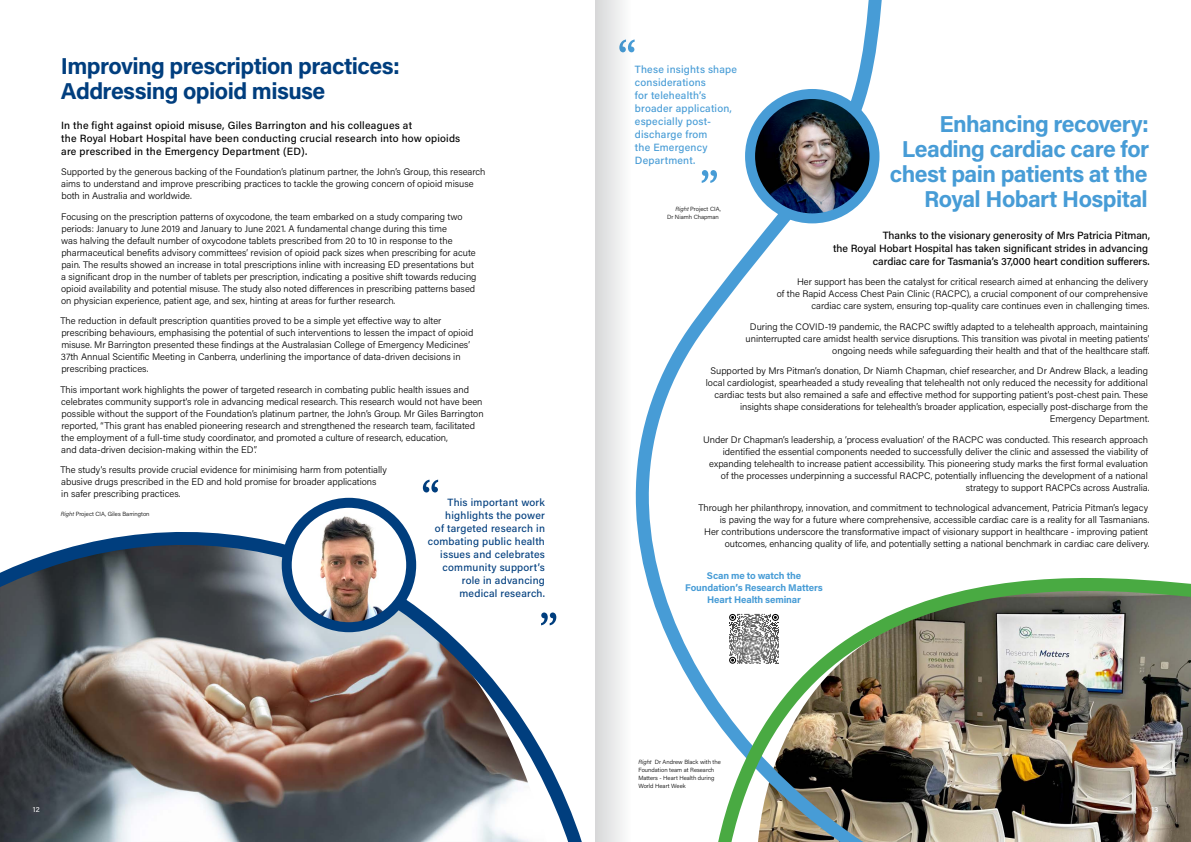
<style>
.page{position:relative;width:1191px;height:842px;background:#fff}
.page>*{position:absolute;margin:0;border:0;box-sizing:border-box;transform-origin:0 0}
.t1{font:700 23px/25px "Acumin Pro";letter-spacing:-.025em;color:#479cd6;text-align:right}
.t2{font:700 23px/25px "Acumin Pro";letter-spacing:-.025em;color:#003e7e}
.t3{font:500 10.5px/13px "Acumin Pro";letter-spacing:.01em;color:#000}
.t4{font:500 10.5px/13px "Acumin Pro";letter-spacing:.02em;color:#003e7e;text-align:right}
.t5{font:500 10.5px/13px "Acumin Pro";letter-spacing:.02em;color:#479cd6}
.t6{font:700 9.7px/12px "Acumin Pro";letter-spacing:-.015em;color:#479cd6;text-align:center}
.t7{font:300 9.5px/12px "Acumin Pro";color:#000;text-align:right}
.t8{font:7.5px "Acumin Pro";color:#fff}
.t9{font:300 6px/8px "Acumin Pro";color:#000}
.s1{font-style:italic}
</style>
<div class="page">
<img style="left:0;top:479px;width:548px;height:363px">
<svg style="left:548px;top:0;width:334px;height:842px"></svg>
<img style="left:706px;top:528px;width:485px;height:314px">
<div style="left:727px;top:612px;width:54px;height:54px;background:#fff"></div>
<svg style="left:729px;top:614px;width:50px;height:50px"></svg>
<svg style="left:287px;top:503px;width:124px;height:124px"></svg>
<img style="left:297px;top:503px;width:103px;height:124px">
<div style="left:282px;top:498px;width:134px;height:134px;border:10px solid #003e7e;border-radius:50%"></div>
<img style="left:753px;top:95px;width:121px;height:123px">
<div style="left:745px;top:89px;width:134px;height:134px;border:10px solid #479cd6;border-radius:50%"></div>
<svg style="left:595px;top:0;width:56px;height:842px"></svg>
<h1 class="t2" style="left:61px;top:52px;width:340px">Improving prescription practices:<br>Addressing opioid misuse</h1>
<p class="t3" style="left:61px;top:118px;width:400px">In the fight against opioid misuse, Giles Barrington and his colleagues at<br>the Royal Hobart Hospital have been conducting crucial research into how opioids are prescribed in the Emergency Department (ED).</p>
<p class="t7" style="left:61px;top:165px;width:426px;text-align:left">Supported by the generous backing of the Foundation’s platinum partner, the John’s Group, this research aims to understand and improve prescribing practices to tackle the growing concern of opioid misuse both in Australia and worldwide.</p>
<p class="t7" style="left:61px;top:210px;width:417px;text-align:left">Focusing on the prescription patterns of oxycodone, the team embarked on a study comparing two periods: January to June 2019 and January to June 2021. A fundamental change during this time<br>was halving the default number of oxycodone tablets prescribed from 20 to 10 in response to the pharmaceutical benefits advisory committees’ revision of opioid pack sizes when prescribing for acute pain. The results showed an increase in total prescriptions inline with increasing ED presentations but a significant drop in the number of tablets per prescription, indicating a positive shift towards reducing opioid availability and potential misuse. The study also noted differences in prescribing patterns based on physician experience, patient age, and sex, hinting at areas for further research.</p>
<p class="t7" style="left:60px;top:314px;width:414px;text-align:left">The reduction in default prescription quantities proved to be a simple yet effective way to alter prescribing behaviours, emphasising the potential of such interventions to lessen the impact of opioid misuse. Mr Barrington presented these findings at the Australasian College of Emergency Medicines’ 37th Annual Scientific Meeting in Canberra, underlining the importance of data-driven decisions in prescribing practices.</p>
<p class="t7" style="left:60px;top:383px;width:425px;text-align:left">This important work highlights the power of targeted research in combating public health issues and celebrates community support’s role in advancing medical research. This research would not have been possible without the support of the Foundation’s platinum partner, the John’s Group. Mr Giles Barrington reported, “This grant has enabled pioneering research and strengthened the research team, facilitated the employment of a full-time study coordinator, and promoted a culture of research, education,<br>and data-driven decision-making within the ED”.</p>
<p class="t7" style="left:60px;top:463px;width:328px;text-align:left">The study’s results provide crucial evidence for minimising harm from potentially abusive drugs prescribed in the ED and hold promise for broader applications<br>in safer prescribing practices.</p>
<p class="t4" style="left:428px;top:495px;width:119px">This important work highlights the power<br>of targeted research in combating public health issues and celebrates community support’s role in advancing medical research.</p>
<p class="t9" style="left:61px;top:510px;width:90px"><span class="s1">Right</span> Project CIA, Giles Barrington</p>
<p class="t5" style="left:635px;top:62px;width:104px">These insights shape considerations<br>for telehealth’s broader application, especially post&shy;discharge from<br>the Emergency<br>Department.</p>
<p class="t9" style="left:667px;top:205px;width:55px;text-indent:8px"><span class="s1">Right</span> Project CIA,<br>Dr Niamh Chapman</p>
<h1 class="t1" style="left:890px;top:110px;width:261px">Enhancing recovery:<br>Leading cardiac care for chest pain patients at the<br>Royal Hobart Hospital</h1>
<p class="t3" style="left:833px;top:228px;width:319px;text-align:right">Thanks to the visionary generosity of Mrs Patricia Pitman,<br>the Royal Hobart Hospital has taken significant strides in advancing cardiac care for Tasmania’s 37,000 heart condition sufferers.</p>
<p class="t7" style="left:776px;top:275px;width:374px">Her support has been the catalyst for critical research aimed at enhancing the delivery<br>of the Rapid Access Chest Pain Clinic (RACPC), a crucial component of our comprehensive cardiac care system, ensuring top-quality care continues even in challenging times.</p>
<p class="t7" style="left:745px;top:320px;width:405px">During the COVID-19 pandemic, the RACPC swiftly adapted to a telehealth approach, maintaining uninterrupted care amidst health service disruptions. This transition was pivotal in meeting patients’ ongoing needs while safeguarding their health and that of the healthcare staff.</p>
<p class="t7" style="left:705px;top:364px;width:445px">Supported by Mrs Pitman’s donation, Dr Niamh Chapman, chief researcher, and Dr Andrew Black, a leading local cardiologist, spearheaded a study revealing that telehealth not only reduced the necessity for additional cardiac tests but also remained a safe and effective method for supporting patient’s post-chest pain. These insights shape considerations for telehealth’s broader application, especially post-discharge from the Emergency Department.</p>
<p class="t7" style="left:703px;top:433px;width:448px">Under Dr Chapman’s leadership, a ‘process evaluation’ of the RACPC was conducted. This research approach identified the essential components needed to successfully deliver the clinic and assessed the viability of expanding telehealth to increase patient accessibility. This pioneering study marks the first formal evaluation of the processes underpinning a successful RACPC, potentially influencing the development of a national strategy to support RACPCs across Australia.</p>
<p class="t7" style="left:698px;top:501px;width:452px">Through her philanthropy, innovation, and commitment to technological advancement, Patricia Pitman’s legacy is paving the way for a future where comprehensive, accessible cardiac care is a reality for all Tasmanians.<br>Her contributions underscore the transformative impact of visionary support in healthcare - improving patient outcomes, enhancing quality of life, and potentially setting a national benchmark in cardiac care delivery.</p>
<p class="t6" style="left:685px;top:569px;width:139px">Scan me to watch the<br>Foundation’s Research Matters<br>Heart Health seminar</p>
<p class="t9" style="left:638px;top:757px;width:84px"><span class="s1">Right</span> Dr Andrew Black with the<br>Foundation team at Research<br>Matters - Heart Health during<br>World Heart Week</p>
<p class="t8" style="left:33px;top:804px;width:8px">12</p>
<p class="t8" style="left:1151px;top:804px;width:8px">13</p>
</div>
